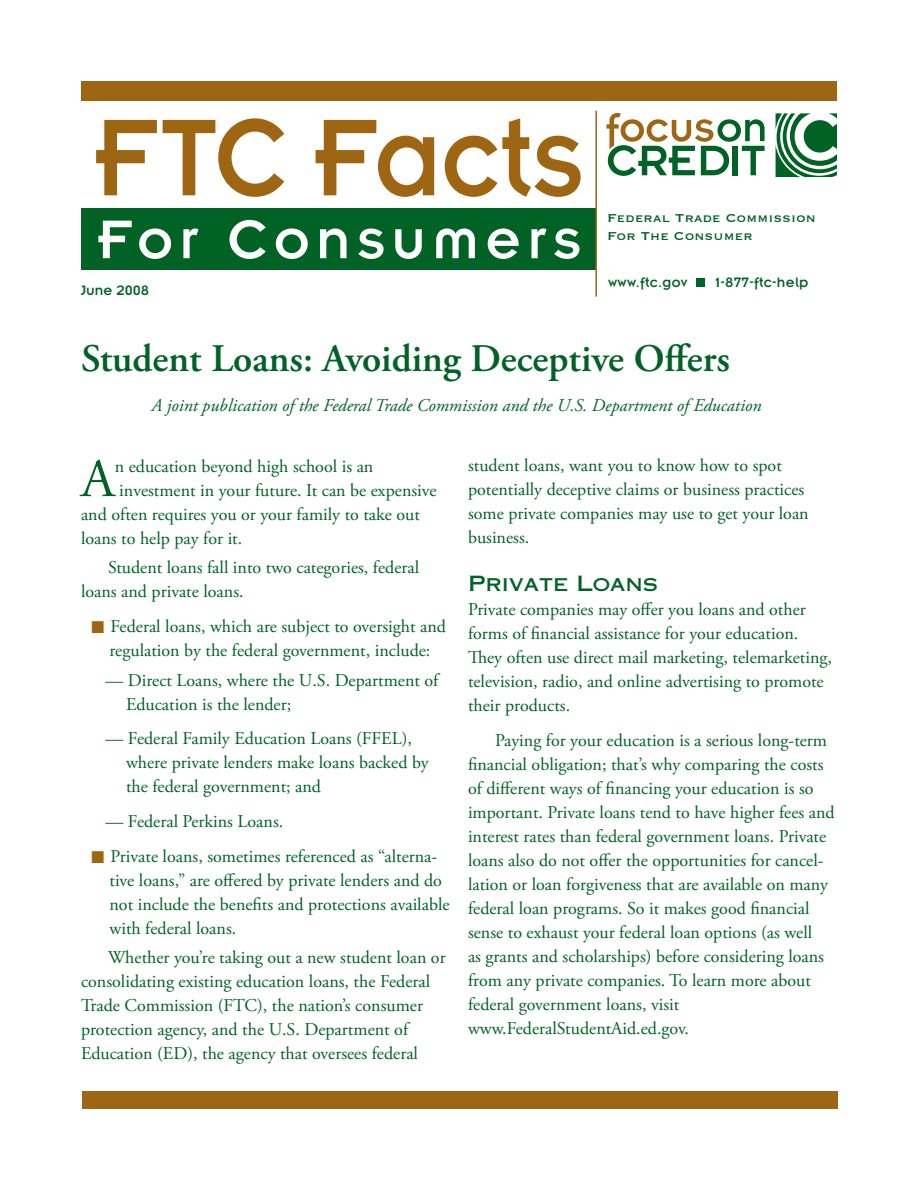
<style>
.page{position:relative;width:918px;height:1188px;background:#fff}
.page>*{position:absolute;margin:0;border:0;box-sizing:border-box;transform-origin:0 0}
.t1{font:120px "Insignia";color:#9e6512;scale:.91 1}
.t2{font:59.85px "Insignia";letter-spacing:.11em;color:#fff}
.Body1_DropCap{font:54.15px "Adobe Garamond Pro";color:#006224}
.Title1{font:600 39px "Adobe Garamond Pro";color:#006224}
.Head1{font:21px "Copperplate Gothic Std 31 AB";color:#006224}
.Body{font:18px/24px "Adobe Garamond Pro";color:#006224}
.Bullet_1{font:18px/24px "Adobe Garamond Pro";color:#006224;text-align:center}
.Body1{font:18px/24px "Adobe Garamond Pro";color:#006224}
.Bullet_2{font:18px/24px "Adobe Garamond Pro";color:#006224}
.Body1_DropCap-2{font:18px "Adobe Garamond Pro";color:#006224}
.Body1-2{font:italic 18px "Adobe Garamond Pro";color:#006224}
.t3{font:15px/18px "Copperplate";letter-spacing:.02em;color:#006224}
.t4{font:15px "Insignia";letter-spacing:.02em;color:#006224}
.Date{font:15px "Insignia LT Std";color:#006224}
.s1{color:#9e6512}
</style>
<div class="page">
<div style="left:775px;top:115px;width:62px;height:64px;background:linear-gradient(to right,#f2f6f3,#f6f9f6)"></div>
<svg style="left:776px;top:113px;width:61px;height:64px"></svg>
<svg style="left:607px;top:113px;width:158px;height:63px"></svg>
<div style="left:81px;top:81px;width:756px;height:19px;background:#9e6512"></div>
<div style="left:81px;top:208px;width:515px;height:61px;background:#006224"></div>
<div style="left:697px;top:278px;width:8px;height:8px;background:#006224"></div>
<hr style="left:595px;top:111px;width:2px;height:186px;background:#9e6512">
<div style="left:82px;top:1091px;width:756px;height:17px;background:#9e6512"></div>
<p class="t1" style="left:94px;top:96px;width:538px">FTC Facts</p>
<p class="t2" style="left:98px;top:209px;width:485px">For Consumers</p>
<p class="t3" style="left:607px;top:208px;width:210px">Federal Trade Commission<br>For The Consumer</p>
<p class="t4" style="left:608px;top:275px;width:81px">www.ftc.gov</p>
<p class="t4" style="left:715px;top:275px;width:95px">1-877-ftc-help</p>
<p class="Date" style="left:81px;top:283px;width:70px">June 2008</p>
<p class="Title1" style="left:81px;top:337px;width:650px">Student Loans: Avoiding Deceptive Offers</p>
<p class="Body1-2" style="left:152px;top:394px;width:611px">A joint publication of the Federal Trade Commission and the U.S. Department of Education</p>
<p class="Body1_DropCap" style="left:81px;top:446px;width:35px">A</p>
<p class="Body1_DropCap-2" style="left:115px;top:456px;width:260px">n education beyond high school is an</p>
<p class="Body1_DropCap-2" style="left:119px;top:480px;width:319px">investment in your future. It can be expensive</p>
<p class="Body1_DropCap-2" style="left:81px;top:504px;width:341px">and often requires you or your family to take out</p>
<p class="Body1_DropCap-2" style="left:81px;top:528px;width:163px">loans to help pay for it.</p>
<p class="Body" style="left:81px;top:556px;width:340px;text-indent:27px">Student loans fall into two categories, federal loans and private loans.</p>
<p class="Bullet_1" style="left:92px;top:615px;width:356px"><span class="s1">■</span> Federal loans, which are subject to oversight and regulation by the federal government, include:</p>
<p class="Bullet_2" style="left:126px;top:669px;width:314px;text-indent:-21px">— Direct Loans, where the U.S. Department of<br>Education is the lender;</p>
<p class="Bullet_2" style="left:126px;top:727px;width:304px;text-indent:-21px">— Federal Family Education Loans (FFEL), where private lenders make loans backed by the federal government; and</p>
<p class="Bullet_2" style="left:105px;top:810px;width:179px">— Federal Perkins Loans.</p>
<p class="Bullet_1" style="left:110px;top:845px;width:342px;text-align:left;text-indent:-18px"><span class="s1">■</span> Private loans, sometimes referenced as “alterna&shy;tive loans,” are offered by private lenders and do not include the benefits and protections available with federal loans.</p>
<p class="Body" style="left:81px;top:946px;width:366px;text-indent:27px">Whether you’re taking out a new student loan or consolidating existing education loans, the Federal Trade Commission (FTC), the nation’s consumer protection agency, and the U.S. Department of Education (ED), the agency that oversees federal</p>
<p class="Body" style="left:468px;top:454px;width:342px">student loans, want you to know how to spot potentially deceptive claims or business practices some private companies may use to get your loan business.</p>
<p class="Head1" style="left:468px;top:571px;width:192px">Private Loans</p>
<p class="Body1" style="left:468px;top:598px;width:366px">Private companies may offer you loans and other forms of financial assistance for your education.<br>They often use direct mail marketing, telemarketing, television, radio, and online advertising to promote their products.</p>
<p class="Body" style="left:468px;top:729px;width:368px;text-indent:27px">Paying for your education is a serious long-term financial obligation; that’s why comparing the costs of different ways of financing your education is so important. Private loans tend to have higher fees and interest rates than federal government loans. Private loans also do not offer the opportunities for cancel&shy;lation or loan forgiveness that are available on many federal loan programs. So it makes good financial sense to exhaust your federal loan options (as well<br>as grants and scholarships) before considering loans from any private companies. To learn more about federal government loans, visit www.FederalStudentAid.ed.gov.</p>
</div>
